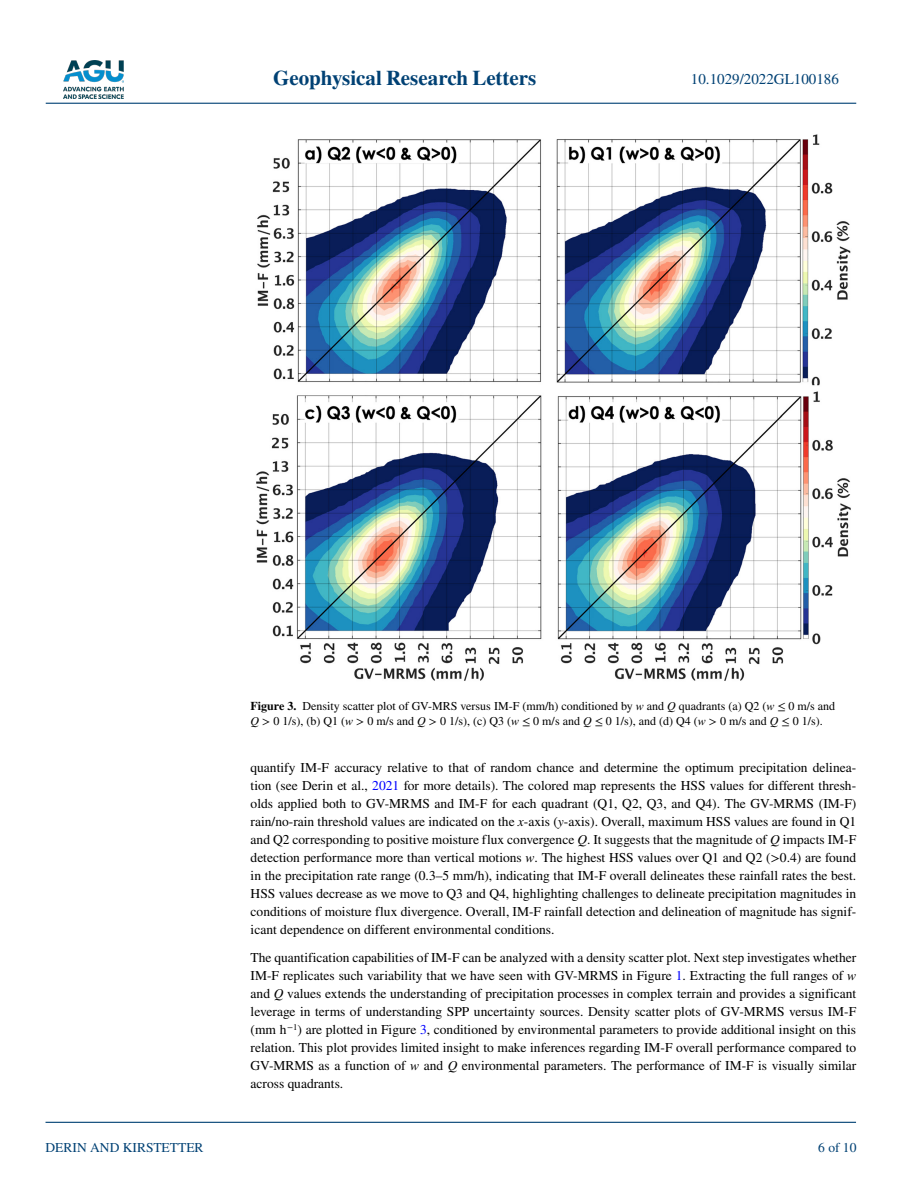
<style>
.page{position:relative;width:902px;height:1183px;background:#fff}
.page>*{position:absolute;margin:0;border:0;box-sizing:border-box;transform-origin:0 0}
.t1{font:700 21px "STIX";color:#004174}
.t2{font:15px "STIX";color:#004174}
.t3{font:13.5px/18px "STIX";color:#000;text-align:justify}
.t4{font:13.5px "STIX";color:#004174}
.t5{font:12px/15px "STIX";color:#000}
.s1{font-weight:700}
.s2{font-style:italic}
.s3{color:#00f}
</style>
<div class="page">
<img style="left:63px;top:60px;width:60px;height:39px">
<hr style="left:46px;top:103px;width:810px;height:1px;background:#004174">
<hr style="left:45px;top:1121px;width:810px;height:1px;background:#004174">
<img style="left:256px;top:134px;width:595px;height:547px">
<h1 class="t1" style="left:273px;top:66px;width:265px">Geophysical Research Letters</h1>
<p class="t2" style="left:691px;top:69px;width:149px">10.1029/2022GL100186</p>
<p class="t4" style="left:45px;top:1138px;width:159px">DERIN AND KIRSTETTER</p>
<p class="t5" style="left:250px;top:699px;width:586px"><span class="s1">Figure 3.</span> Density scatter plot of GV-MRS versus IM-F (mm/h) conditioned by <span class="s2">w</span> and <span class="s2">Q</span> quadrants (a) Q2 (<span class="s2">w</span> ≤ 0 m/s and<br><span class="s2">Q</span> &gt; 0 1/s), (b) Q1 (<span class="s2">w</span> &gt; 0 m/s and <span class="s2">Q</span> &gt; 0 1/s), (c) Q3 (<span class="s2">w</span> ≤ 0 m/s and <span class="s2">Q</span> ≤ 0 1/s), and (d) Q4 (<span class="s2">w</span> &gt; 0 m/s and <span class="s2">Q</span> ≤ 0 1/s).</p>
<p class="t3" style="left:250px;top:758px;width:607px">quantify IM-F accuracy relative to that of random chance and determine the optimum precipitation delinea&shy;tion (see Derin et al., <span class="s3">2021</span> for more details). The colored map represents the HSS values for different thresh&shy;olds applied both to GV-MRMS and IM-F for each quadrant (Q1, Q2, Q3, and Q4). The GV-MRMS (IM-F) rain/no-rain threshold values are indicated on the <span class="s2">x</span>-axis (<span class="s2">y</span>-axis). Overall, maximum HSS values are found in Q1 and Q2 corresponding to positive moisture flux convergence <span class="s2">Q</span>. It suggests that the magnitude of <span class="s2">Q</span> impacts IM-F detection performance more than vertical motions <span class="s2">w</span>. The highest HSS values over Q1 and Q2 (&gt;0.4) are found in the precipitation rate range (0.3–5 mm/h), indicating that IM-F overall delineates these rainfall rates the best.<br>HSS values decrease as we move to Q3 and Q4, highlighting challenges to delineate precipitation magnitudes in conditions of moisture flux divergence. Overall, IM-F rainfall detection and delineation of magnitude has signif&shy;icant dependence on different environmental conditions.</p>
<p class="t3" style="left:250px;top:949px;width:607px">The quantification capabilities of IM-F can be analyzed with a density scatter plot. Next step investigates whether IM-F replicates such variability that we have seen with GV-MRMS in Figure <span class="s3">1</span>. Extracting the full ranges of <span class="s2">w </span>and <span class="s2">Q</span> values extends the understanding of precipitation processes in complex terrain and provides a significant leverage in terms of understanding SPP uncertainty sources. Density scatter plots of GV-MRMS versus IM-F (mm h<sup>−1</sup>) are plotted in Figure <span class="s3">3</span>, conditioned by environmental parameters to provide additional insight on this relation. This plot provides limited insight to make inferences regarding IM-F overall performance compared to GV-MRMS as a function of <span class="s2">w</span> and <span class="s2">Q</span> environmental parameters. The performance of IM-F is visually similar across quadrants.</p>
<p class="t4" style="left:818px;top:1138px;width:40px">6 of 10</p>
</div>
